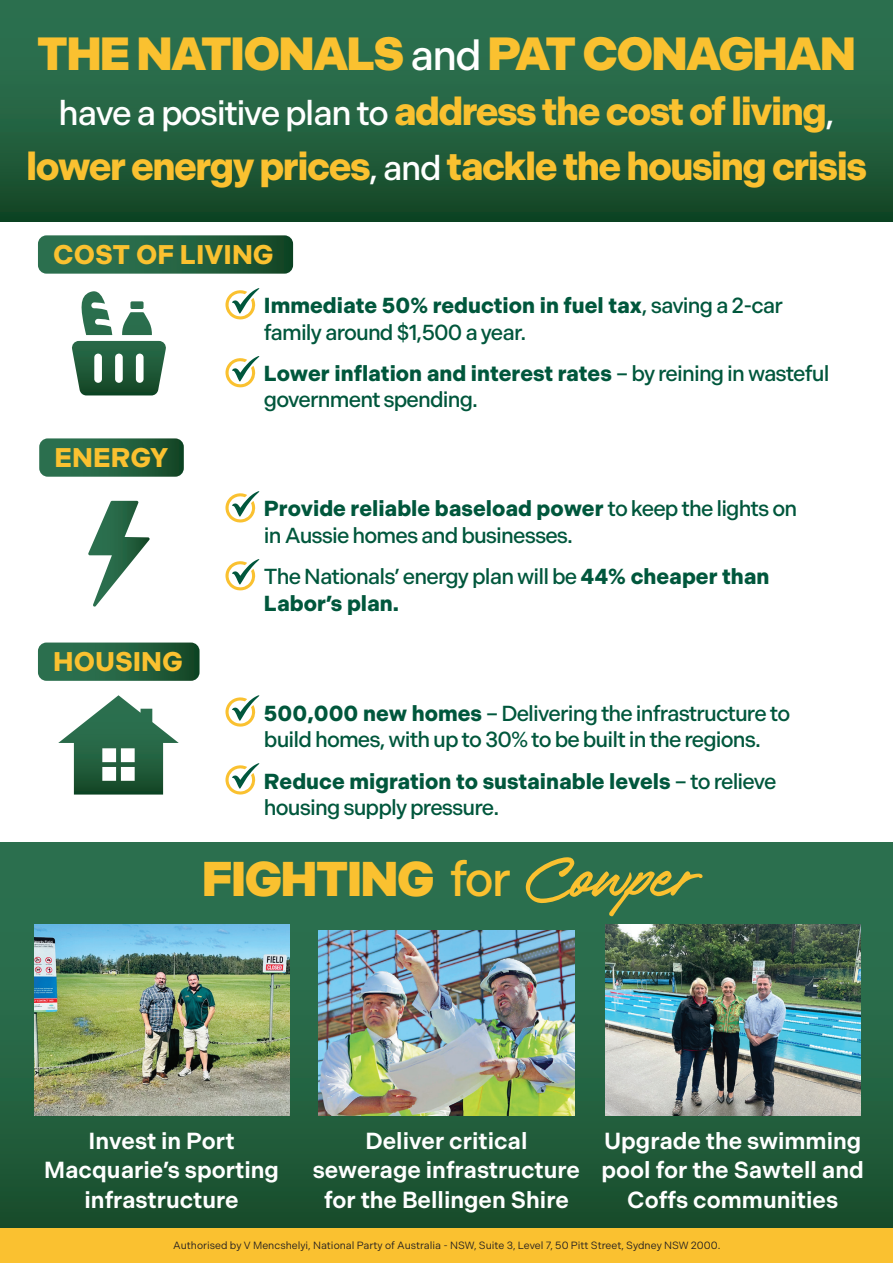
<style>
.page{position:relative;width:893px;height:1263px;background:#fff}
.page>*{position:absolute;margin:0;border:0;box-sizing:border-box;transform-origin:0 0}
.t1{font:900 48.75px "Indivisible";letter-spacing:-.04em;color:#fac130}
.t2{font:900 46.5px "Indivisible";letter-spacing:-.04em;color:#fac130}
.t3{font:700 39px/54.8px "Indivisible";letter-spacing:-.04em;color:#fac130;text-align:center}
.t4{font:700 27px "Indivisible";color:#fac130}
.t5{font:600 23.25px/29.2px "Indivisible";color:#fff;text-align:center}
.t6{font:500 21.75px/26.1px "Indivisible";letter-spacing:-.04em;color:#00573c}
.t7{font:700 21.75px/26.1px "Indivisible";color:#00573c}
.t8{font:10.5px "Indivisible";color:#231f20}
.s1{font-weight:500;font-size:42px;color:#fff}
.s2{font-weight:500;font-size:34.5px;color:#fff}
.s3{font-weight:700}
.s4{font-weight:500}
.s5{font-family:"Parslay";font-weight:400;font-size:52.5px}
</style>
<div class="page">
<svg style="left:38px;top:235px;width:255px;height:39px;background:#296645"></svg>
<svg style="left:38px;top:642px;width:162px;height:39px;background:#2a6747"></svg>
<svg style="left:39px;top:438px;width:145px;height:39px;background:#2a6747"></svg>
<div style="left:0;top:0;width:893px;height:221px;background:linear-gradient(to bottom,#307857,#164b2a)"></div>
<div style="left:0;top:842px;width:893px;height:421px;background:linear-gradient(to bottom,#2f7759,#215430)"></div>
<div style="left:0;top:1229px;width:893px;height:34px;background:#fac130"></div>
<img style="left:34px;top:924px;width:255px;height:191px">
<img style="left:319px;top:930px;width:255px;height:185px">
<img style="left:605px;top:924px;width:255px;height:191px">
<svg style="left:225px;top:288px;width:34px;height:32px"></svg>
<svg style="left:225px;top:356px;width:34px;height:31px"></svg>
<svg style="left:225px;top:695px;width:34px;height:32px"></svg>
<svg style="left:225px;top:763px;width:34px;height:32px"></svg>
<svg style="left:225px;top:491px;width:34px;height:32px"></svg>
<svg style="left:225px;top:559px;width:34px;height:32px"></svg>
<svg style="left:122px;top:301px;width:30px;height:34px"></svg>
<svg style="left:81px;top:291px;width:31px;height:44px"></svg>
<svg style="left:72px;top:341px;width:94px;height:54px"></svg>
<svg style="left:58px;top:695px;width:121px;height:99px"></svg>
<svg style="left:88px;top:501px;width:62px;height:106px"></svg>
<h2 class="t2" style="left:37px;top:26px;width:821px">THE NATIONALS <span class="s1">and</span> PAT CONAGHAN</h2>
<h3 class="t3" style="left:26px;top:84px;width:842px"><span class="s2">have a positive plan to</span> address the cost of living<span class="s2">, </span>lower energy prices<span class="s2">, and</span> tackle the housing crisis</h3>
<p class="t4" style="left:53px;top:239px;width:222px">COST OF LIVING</p>
<p class="t4" style="left:55px;top:442px;width:115px">ENERGY</p>
<p class="t4" style="left:53px;top:646px;width:131px">HOUSING</p>
<p class="t6" style="left:264px;top:293px;width:521px"><span class="s3">Immediate 50% reduction in fuel tax</span>, saving a 2-car family around $1,500 a year.</p>
<p class="t6" style="left:264px;top:361px;width:567px"><span class="s3">Lower inflation and interest rates</span> – by reining in wasteful government spending.</p>
<p class="t6" style="left:264px;top:496px;width:535px"><span class="s3">Provide reliable baseload power</span> to keep the lights on in Aussie homes and businesses.</p>
<p class="t6" style="left:264px;top:564px;width:507px">The Nationals’ energy plan will be <span class="s3">44% cheaper than<br>Labor’s plan.</span></p>
<p class="t6" style="left:264px;top:700px;width:528px"><span class="s3">500,000 new homes</span> – Delivering the infrastructure to build homes, with up to 30% to be built in the regions.</p>
<p class="t7" style="left:264px;top:768px;width:514px">Reduce migration to sustainable levels <span class="s4">– to relieve housing supply pressure.</span></p>
<h1 class="t1" style="left:202px;top:850px;width:491px">FIGHTING <span class="s4">for</span><span class="s5">Cowper</span></h1>
<p class="t5" style="left:44px;top:1126px;width:236px">Invest in Port<br>Macquarie’s sporting infrastructure</p>
<p class="t5" style="left:313px;top:1126px;width:269px">Deliver critical sewerage infrastructure for the Bellingen Shire</p>
<p class="t5" style="left:602px;top:1126px;width:264px">Upgrade the swimming pool for the Sawtell and<br>Coffs communities</p>
<p class="t8" style="left:173px;top:1239px;width:549px">Authorised by V Mencshelyi, National Party of Australia - NSW, Suite 3, Level 7, 50 Pitt Street, Sydney NSW 2000.</p>
</div>
